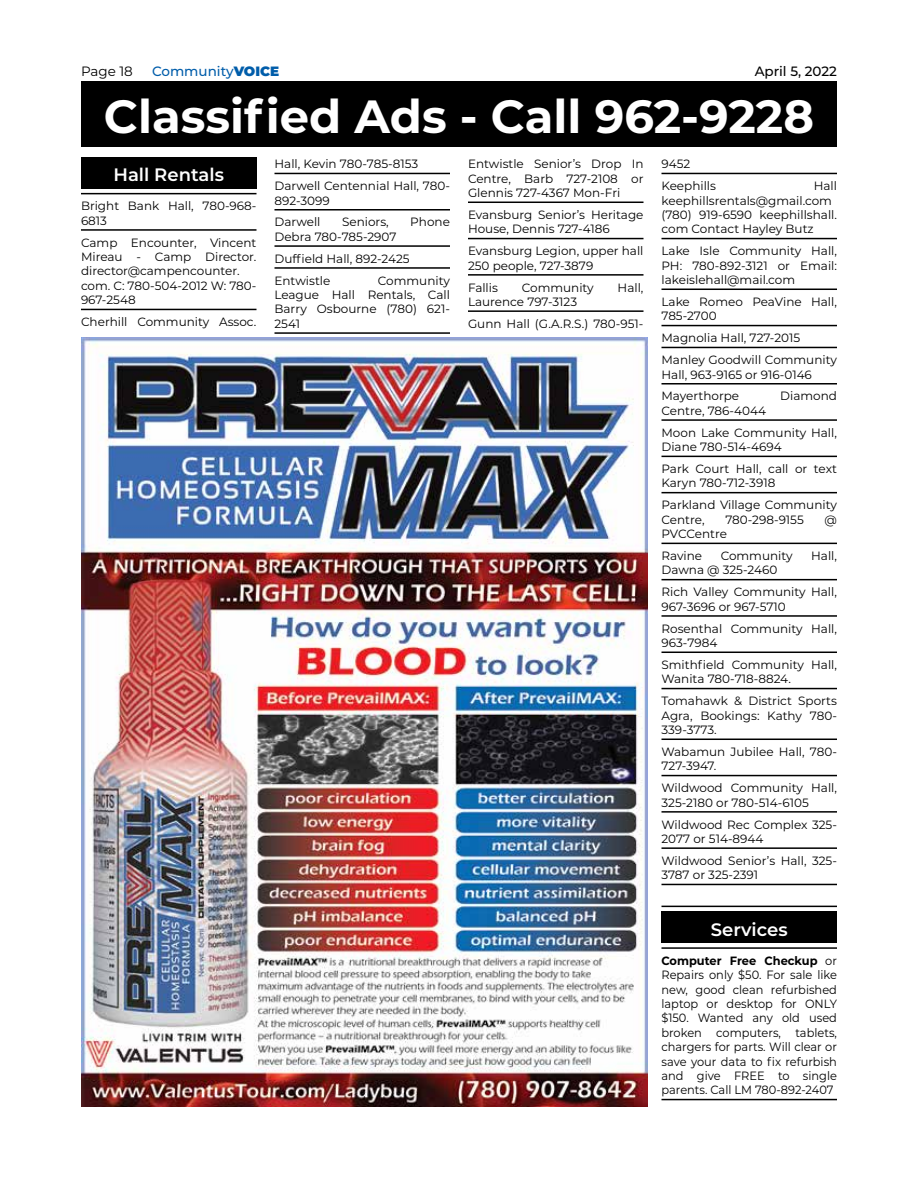
<style>
.page{position:relative;width:918px;height:1188px;background:#fff}
.page>*{position:absolute;margin:0;border:0;box-sizing:border-box;transform-origin:0 0}
.t1{font:700 46.5px "Montserrat";color:#fff}
.t2{font:600 18px "Montserrat";color:#fff}
.t3{font:500 13.5px "Montserrat";color:#005daa}
.t4{font:500 13.5px "Montserrat";color:#000}
.t5{font:13.5px "Montserrat";color:#000}
.t6{font:12px/14.4px "Montserrat";color:#000}
.t7{font:12px/14.4px "Montserrat";color:#000;text-align:justify;scale:.95 1}
.s1{font-weight:900}
.s2{font-weight:700}
</style>
<div class="page">
<div style="left:81px;top:81px;width:756px;height:66px;background:#000"></div>
<hr style="left:81px;top:193px;width:175px;height:1px;background:#000">
<hr style="left:81px;top:229px;width:175px;height:2px;background:#000">
<hr style="left:81px;top:309px;width:175px;height:1px;background:#000">
<div style="left:81px;top:157px;width:175px;height:31px;background:#000"></div>
<hr style="left:274px;top:173px;width:176px;height:1px;background:#000">
<hr style="left:274px;top:209px;width:176px;height:2px;background:#000">
<hr style="left:274px;top:245px;width:176px;height:2px;background:#000">
<hr style="left:274px;top:267px;width:176px;height:2px;background:#000">
<hr style="left:274px;top:332px;width:176px;height:2px;background:#000">
<hr style="left:468px;top:202px;width:176px;height:1px;background:#000">
<hr style="left:468px;top:238px;width:176px;height:1px;background:#000">
<hr style="left:468px;top:274px;width:176px;height:2px;background:#000">
<hr style="left:468px;top:310px;width:176px;height:2px;background:#000">
<hr style="left:662px;top:173px;width:175px;height:1px;background:#000">
<hr style="left:662px;top:238px;width:175px;height:1px;background:#000">
<hr style="left:662px;top:289px;width:175px;height:1px;background:#000">
<hr style="left:662px;top:325px;width:175px;height:1px;background:#000">
<hr style="left:662px;top:347px;width:175px;height:1px;background:#000">
<hr style="left:662px;top:383px;width:175px;height:2px;background:#000">
<hr style="left:662px;top:419px;width:175px;height:2px;background:#000">
<hr style="left:662px;top:456px;width:175px;height:1px;background:#000">
<hr style="left:662px;top:492px;width:175px;height:1px;background:#000">
<hr style="left:662px;top:543px;width:175px;height:1px;background:#000">
<hr style="left:662px;top:579px;width:175px;height:1px;background:#000">
<hr style="left:662px;top:615px;width:175px;height:2px;background:#000">
<hr style="left:662px;top:652px;width:175px;height:1px;background:#000">
<hr style="left:662px;top:688px;width:175px;height:1px;background:#000">
<hr style="left:662px;top:739px;width:175px;height:1px;background:#000">
<hr style="left:662px;top:775px;width:175px;height:1px;background:#000">
<hr style="left:662px;top:811px;width:175px;height:2px;background:#000">
<hr style="left:662px;top:847px;width:175px;height:2px;background:#000">
<hr style="left:662px;top:884px;width:175px;height:1px;background:#000">
<hr style="left:662px;top:906px;width:175px;height:1px;background:#000">
<hr style="left:662px;top:947px;width:175px;height:2px;background:#000">
<hr style="left:662px;top:1099px;width:175px;height:1px;background:#000">
<div style="left:662px;top:911px;width:175px;height:32px;background:#000"></div>
<img style="left:81px;top:338px;width:567px;height:769px">
<p class="t4" style="left:755px;top:62px;width:84px">April 5, 2022</p>
<p class="t5" style="left:81px;top:62px;width:53px">Page 18</p>
<p class="t3" style="left:152px;top:62px;width:129px">Community<span class="s1">VOICE</span></p>
<h1 class="t1" style="left:104px;top:83px;width:712px">Classified Ads - Call 962-9228</h1>
<h2 class="t2" style="left:113px;top:162px;width:112px">Hall Rentals</h2>
<p class="t6" style="left:81px;top:198px;width:177px">Bright Bank Hall, 780-968-<br>6813</p>
<p class="t6" style="left:81px;top:235px;width:177px">Camp Encounter, Vincent<br>Mireau - Camp Director. director@campencounter. com. C: 780-504-2012 W: 780-<br>967-2548</p>
<p class="t6" style="left:81px;top:314px;width:177px">Cherhill Community Assoc.</p>
<p class="t6" style="left:468px;top:156px;width:177px;text-align:justify">Entwistle Senior’s Drop In Centre, Barb 727-2108 or Glennis 727-4367 Mon-Fri</p>
<p class="t6" style="left:468px;top:207px;width:177px">Evansburg Senior’s Heritage<br>House, Dennis 727-4186</p>
<p class="t6" style="left:468px;top:243px;width:177px">Evansburg Legion, upper hall<br>250 people, 727-3879</p>
<p class="t6" style="left:468px;top:280px;width:31px">Fallis</p>
<p class="t6" style="left:522px;top:280px;width:74px">Community</p>
<p class="t6" style="left:618px;top:280px;width:27px">Hall,</p>
<p class="t6" style="left:468px;top:290px;width:177px;line-height:21.9px">Laurence 797-3123<br>Gunn Hall (G.A.R.S.) 780-951-</p>
<p class="t6" style="left:274px;top:153px;width:177px;line-height:21.9px">Hall, Kevin 780-785-8153<br>Darwell Centennial Hall, 780-</p>
<p class="t6" style="left:274px;top:189px;width:57px;line-height:21.9px">892-3099<br>Darwell</p>
<p class="t6" style="left:662px;top:153px;width:56px;line-height:21.9px">9452<br>Keephills</p>
<p class="t6" style="left:662px;top:178px;width:177px;text-indent:152px">Hall keephillsrentals@gmail.com (780) 919-6590 keephillshall. com Contact Hayley Butz</p>
<p class="t6" style="left:662px;top:243px;width:177px;text-align:justify">Lake Isle Community Hall, PH: 780-892-3121 or Email: lakeislehall@mail.com</p>
<p class="t6" style="left:662px;top:294px;width:177px">Lake Romeo PeaVine Hall,<br>785-2700</p>
<p class="t6" style="left:662px;top:327px;width:177px;line-height:21.9px">Magnolia Hall, 727-2015<br>Manley Goodwill Community</p>
<p class="t6" style="left:662px;top:363px;width:152px;line-height:21.9px">Hall, 963-9165 or 916-0146<br>Mayerthorpe</p>
<p class="t6" style="left:342px;top:215px;width:48px">Seniors,</p>
<p class="t6" style="left:410px;top:215px;width:41px">Phone</p>
<p class="t6" style="left:274px;top:225px;width:137px;line-height:21.9px">Debra 780-785-2907<br>Duffield Hall, 892-2425<br>Entwistle</p>
<p class="t6" style="left:274px;top:273px;width:177px;text-align:justify;text-indent:103px">Community League Hall Rentals, Call Barry Osbourne (780) 621- 2541</p>
<p class="t6" style="left:780px;top:389px;width:58px">Diamond</p>
<p class="t6" style="left:662px;top:399px;width:177px;line-height:21.9px">Centre, 786-4044<br>Moon Lake Community Hall,</p>
<p class="t6" style="left:662px;top:435px;width:177px;line-height:21.9px">Diane 780-514-4694<br>Park Court Hall, call or text</p>
<p class="t6" style="left:662px;top:472px;width:177px;line-height:21.9px">Karyn 780-712-3918<br>Parkland Village Community</p>
<p class="t6" style="left:662px;top:512px;width:45px">Centre,</p>
<p class="t6" style="left:725px;top:512px;width:80px">780-298-9155</p>
<p class="t6" style="left:825px;top:512px;width:14px">@</p>
<p class="t6" style="left:662px;top:522px;width:67px;line-height:21.9px">PVCCentre<br>Ravine</p>
<p class="t6" style="left:721px;top:548px;width:74px">Community</p>
<p class="t6" style="left:811px;top:548px;width:27px">Hall,</p>
<p class="t6" style="left:662px;top:559px;width:177px;line-height:21.9px">Dawna @ 325-2460<br>Rich Valley Community Hall,</p>
<p class="t6" style="left:662px;top:595px;width:177px;line-height:21.9px">967-3696 or 967-5710<br>Rosenthal Community Hall,</p>
<p class="t6" style="left:662px;top:631px;width:177px;line-height:21.9px">963-7984<br>Smithfield Community Hall,</p>
<p class="t6" style="left:662px;top:668px;width:177px;line-height:21.9px">Wanita 780-718-8824.<br>Tomahawk &amp; District Sports</p>
<p class="t6" style="left:662px;top:708px;width:177px">Agra, Bookings: Kathy 780-<br>339-3773.</p>
<p class="t6" style="left:662px;top:744px;width:177px">Wabamun Jubilee Hall, 780-<br>727-3947.</p>
<p class="t6" style="left:662px;top:780px;width:177px">Wildwood Community Hall,<br>325-2180 or 780-514-6105</p>
<p class="t6" style="left:662px;top:817px;width:177px">Wildwood Rec Complex 325-<br>2077 or 514-8944</p>
<p class="t6" style="left:662px;top:853px;width:177px">Wildwood Senior’s Hall, 325-<br>3787 or 325-2391</p>
<h2 class="t2" style="left:711px;top:916px;width:78px">Services</h2>
<p class="t7" style="left:662px;top:953px;width:186px"><span class="s2">Computer Free Checkup</span> or Repairs only $50. For sale like new, good clean refurbished laptop or desktop for ONLY $150. Wanted any old used broken computers, tablets, chargers for parts. Will clear or save your data to fix refurbish and give FREE to single parents. Call LM 780-892-2407</p>
</div>
